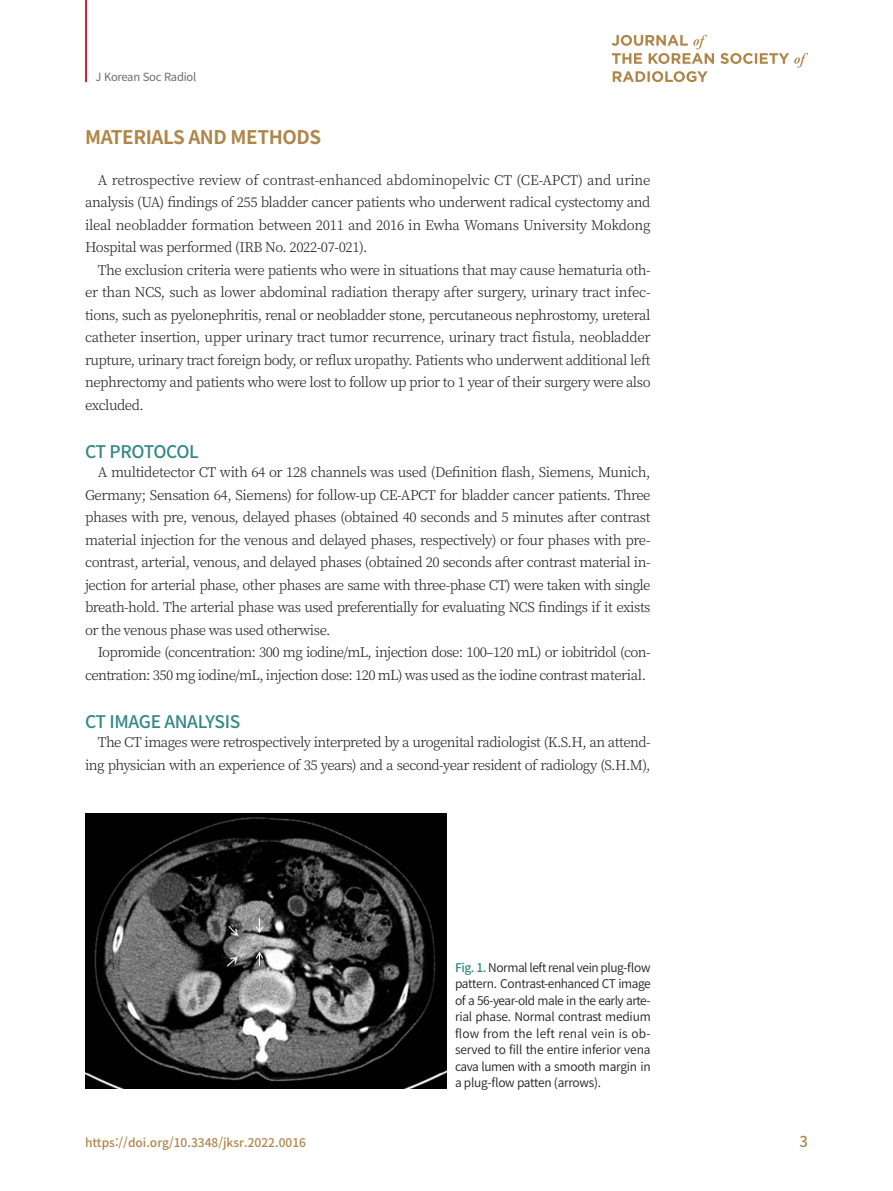
<style>
.page{position:relative;width:893px;height:1191px;background:#fff}
.page>*{position:absolute;margin:0;border:0;box-sizing:border-box;transform-origin:0 0}
.큰제목{font:700 18.75px "Noto Sans CJ Kkr";letter-spacing:-.02em;color:#b08548}
.소제목1{font:500 17.4px "Noto Sans CJ Kkr";letter-spacing:-.02em;color:#328886}
.t1{font:500 15px "Noto Sans CJ Kkr";color:#b08548}
.영문본문{font:300 13.5px/22.5px "Noto Serif CJ Kkr";letter-spacing:-.04em;color:#231f20;text-align:justify}
.그림제목{font:600 12px/16.5px "Noto Sans CJ Kkr";letter-spacing:-.02em;color:#231f20;text-align:justify}
.t2{font:500 12px "Noto Sans CJ Kkr";color:#b08548}
.t3{font:11.25px "Noto Sans CJ Kkr";letter-spacing:-.025em;color:#6c6d70}
.s1{font-weight:500;color:#328886}
</style>
<div class="page">
<hr style="left:85px;top:0;width:2px;height:82px;background:#c8242b">
<svg style="left:612px;top:35px;width:196px;height:47px"></svg>
<img style="left:85px;top:813px;width:361px;height:276px">
<p class="t3" style="left:96px;top:70px;width:102px">J Korean Soc Radiol</p>
<p class="큰제목" style="left:85px;top:127px;width:238px">MATERIALS AND METHODS</p>
<p class="영문본문" style="left:85px;top:169px;width:567px;text-indent:13px">A retrospective review of contrast-enhanced abdominopelvic CT (CE-APCT) and urine analysis (UA) findings of 255 bladder cancer patients who underwent radical cystectomy and ileal neobladder formation between 2011 and 2016 in Ewha Womans University Mokdong Hospital was performed (IRB No. 2022-07-021).</p>
<p class="영문본문" style="left:85px;top:259px;width:567px;text-indent:13px">The exclusion criteria were patients who were in situations that may cause hematuria oth&shy;er than NCS, such as lower abdominal radiation therapy after surgery, urinary tract infec&shy;tions, such as pyelonephritis, renal or neobladder stone, percutaneous nephrostomy, ureteral catheter insertion, upper urinary tract tumor recurrence, urinary tract fistula, neobladder rupture, urinary tract foreign body, or reflux uropathy. Patients who underwent additional left nephrectomy and patients who were lost to follow up prior to 1 year of their surgery were also excluded.</p>
<p class="소제목1" style="left:85px;top:442px;width:115px">CT PROTOCOL</p>
<p class="영문본문" style="left:85px;top:461px;width:567px;text-indent:13px">A multidetector CT with 64 or 128 channels was used (Definition flash, Siemens, Munich, Germany; Sensation 64, Siemens) for follow-up CE-APCT for bladder cancer patients. Three phases with pre, venous, delayed phases (obtained 40 seconds and 5 minutes after contrast material injection for the venous and delayed phases, respectively) or four phases with pre&shy;contrast, arterial, venous, and delayed phases (obtained 20 seconds after contrast material in&shy;jection for arterial phase, other phases are same with three-phase CT) were taken with single breath-hold. The arterial phase was used preferentially for evaluating NCS findings if it exists or the venous phase was used otherwise.</p>
<p class="영문본문" style="left:85px;top:641px;width:567px;text-indent:13px">Iopromide (concentration: 300 mg iodine/mL, injection dose: 100–120 mL) or iobitridol (con&shy;centration: 350 mg iodine/mL, injection dose: 120 mL) was used as the iodine contrast material.</p>
<p class="소제목1" style="left:85px;top:712px;width:157px">CT IMAGE ANALYSIS</p>
<p class="영문본문" style="left:85px;top:731px;width:567px;text-align:right">The CT images were retrospectively interpreted by a urogenital radiologist (K.S.H, an attend&shy;ing physician with an experience of 35 years) and a second-year resident of radiology (S.H.M),</p>
<p class="그림제목" style="left:455px;top:959px;width:197px"><span class="s1">Fig. 1.</span> Normal left renal vein plug-flow pattern. Contrast-enhanced CT image of a 56-year-old male in the early arte&shy;rial phase. Normal contrast medium flow from the left renal vein is ob&shy;served to fill the entire inferior vena cava lumen with a smooth margin in a plug-flow patten (arrows).</p>
<p class="t2" style="left:85px;top:1135px;width:222px">https://doi.org/10.3348/jksr.2022.0016</p>
<p class="t1" style="left:799px;top:1132px;width:10px">3</p>
</div>
